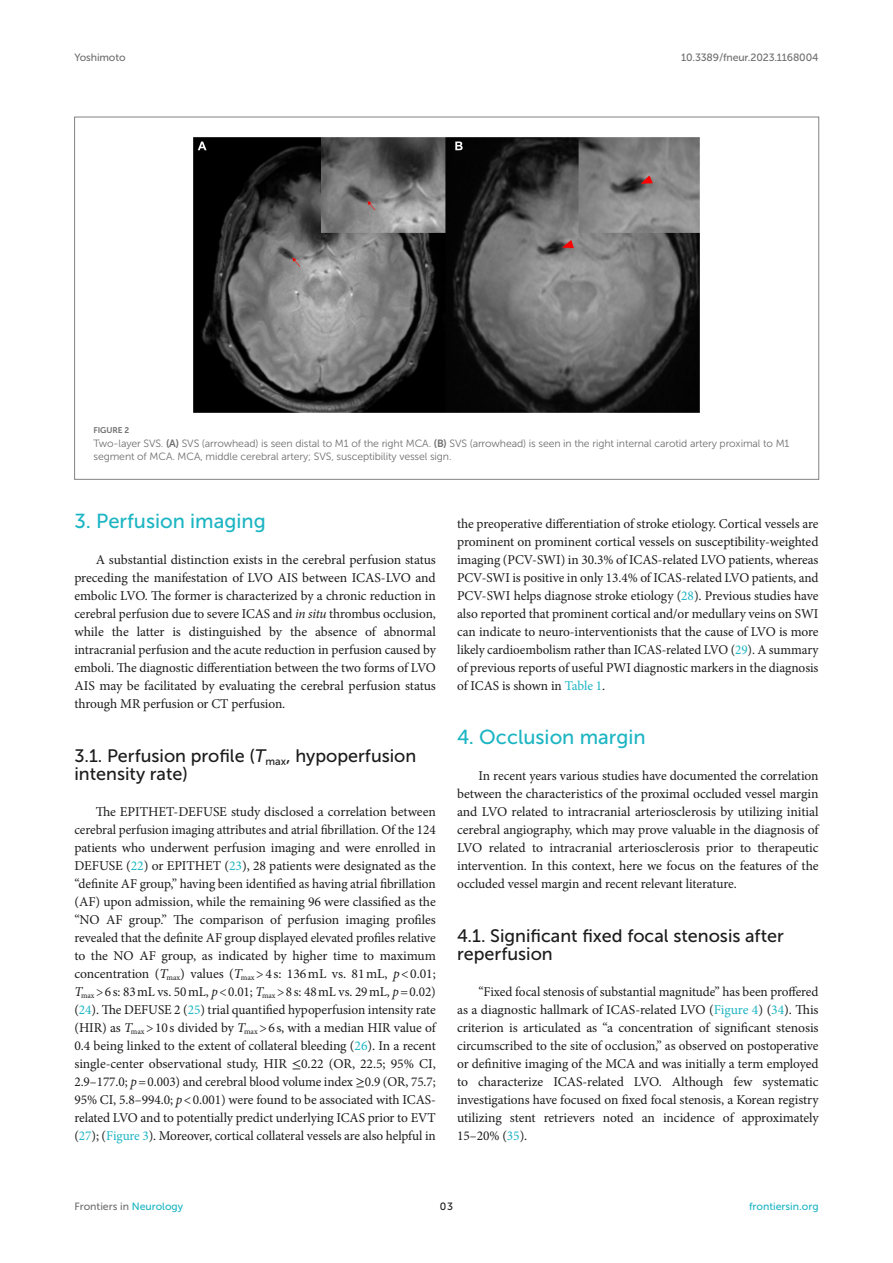
<style>
.page{position:relative;width:893px;height:1263px;background:#fff}
.page>*{position:absolute;margin:0;border:0;box-sizing:border-box;transform-origin:0 0}
.HEAD_1{font:20.25px "Museo Sans 500";color:#1db5c3}
.HEAD_2{font:18px/18px "Museo Sans 500";color:#1b1c1b}
.TEXT_FLUSH{font:13.5px/18px "Minion Pro";letter-spacing:-.005em;color:#1b1c1b;text-align:justify}
.FIG_LEG{font:10.5px/13.5px "Museo Sans 300";letter-spacing:-.01em;color:#706f70}
.t1{font:10.5px "Museo Sans 500";letter-spacing:-.015em;color:#706f70}
.t2{font:10.5px "Museo Sans 500";color:#1db5c3}
.t3{font:10.5px "Museo Sans 500";color:#1b1c1b}
.FIG_HD{font:8.25px "Museo Sans 700";letter-spacing:-.01em;color:#706f70}
.s1{font-family:"Museo Sans 700"}
.s2{font-style:italic}
.s3{color:#1db5c3}
.s4{font-family:"STIX General"}
</style>
<div class="page">
<img style="left:193px;top:137px;width:507px;height:276px">
<p class="t1" style="left:74px;top:51px;width:53px">Yoshimoto</p>
<p class="t1" style="left:681px;top:51px;width:139px">10.3389/fneur.2023.1168004</p>
<p class="FIG_HD" style="left:94px;top:426px;width:37px">FIGURE 2</p>
<p class="FIG_LEG" style="left:94px;top:437px;width:697px">Two-layer SVS. <span class="s1">(A)</span> SVS (arrowhead) is seen distal to M1 of the right MCA. <span class="s1">(B)</span> SVS (arrowhead) is seen in the right internal carotid artery proximal to M1 segment of MCA. MCA, middle cerebral artery; SVS, susceptibility vessel sign.</p>
<p class="HEAD_1" style="left:74px;top:510px;width:193px">3. Perfusion imaging</p>
<p class="TEXT_FLUSH" style="left:74px;top:551px;width:363px;text-indent:21px">A substantial distinction exists in the cerebral perfusion status preceding the manifestation of LVO AIS between ICAS-LVO and embolic LVO. The former is characterized by a chronic reduction in cerebral perfusion due to severe ICAS and <span class="s2">in situ</span> thrombus occlusion, while the latter is distinguished by the absence of abnormal intracranial perfusion and the acute reduction in perfusion caused by emboli. The diagnostic differentiation between the two forms of LVO AIS may be facilitated by evaluating the cerebral perfusion status through MR perfusion or CT perfusion.</p>
<p class="HEAD_2" style="left:74px;top:747px;width:343px">3.1. Perfusion profile (<span class="s2">T</span><sub>max</sub>, hypoperfusion intensity rate)</p>
<p class="TEXT_FLUSH" style="left:74px;top:803px;width:363px;text-indent:21px">The EPITHET-DEFUSE study disclosed a correlation between cerebral perfusion imaging attributes and atrial fibrillation. Of the 124 patients who underwent perfusion imaging and were enrolled in DEFUSE (<span class="s3">22</span>) or EPITHET (<span class="s3">23</span>), 28 patients were designated as the “definite AF group,” having been identified as having atrial fibrillation (AF) upon admission, while the remaining 96 were classified as the “NO AF group.” The comparison of perfusion imaging profiles revealed that the definite AF group displayed elevated profiles relative to the NO AF group, as indicated by higher time to maximum concentration (<span class="s2">T</span><sub>max</sub>) values (<span class="s2">T</span><sub>max</sub> &gt;4s: 136mL vs. 81mL, <span class="s2">p</span>&lt;0.01; <span class="s2">T</span><sub>max</sub> &gt;6s: 83mL vs. 50mL, <span class="s2">p</span>&lt;0.01; <span class="s2">T</span><sub>max</sub> &gt;8s: 48mL vs. 29mL, <span class="s2">p</span>=0.02) (<span class="s3">24</span>). The DEFUSE 2 (<span class="s3">25</span>) trial quantified hypoperfusion intensity rate (HIR) as <span class="s2">T</span><sub>max</sub> &gt;10s divided by <span class="s2">T</span><sub>max</sub> &gt;6s, with a median HIR value of 0.4 being linked to the extent of collateral bleeding (<span class="s3">26</span>). In a recent single-center observational study, HIR <span class="s4">≤</span>0.22 (OR, 22.5; 95% CI, 2.9–177.0; <span class="s2">p</span>=0.003) and cerebral blood volume index <span class="s4">≥</span>0.9 (OR, 75.7; 95% CI, 5.8–994.0; <span class="s2">p</span>&lt;0.001) were found to be associated with ICAS&shy;related LVO and to potentially predict underlying ICAS prior to EVT (<span class="s3">27</span>); (<span class="s3">Figure 3</span>). Moreover, cortical collateral vessels are also helpful in</p>
<p class="TEXT_FLUSH" style="left:457px;top:515px;width:363px">the preoperative differentiation of stroke etiology. Cortical vessels are prominent on prominent cortical vessels on susceptibility-weighted imaging (PCV-SWI) in 30.3% of ICAS-related LVO patients, whereas PCV-SWI is positive in only 13.4% of ICAS-related LVO patients, and PCV-SWI helps diagnose stroke etiology (<span class="s3">28</span>). Previous studies have also reported that prominent cortical and/or medullary veins on SWI can indicate to neuro-interventionists that the cause of LVO is more likely cardioembolism rather than ICAS-related LVO (<span class="s3">29</span>). A summary of previous reports of useful PWI diagnostic markers in the diagnosis of ICAS is shown in <span class="s3">Table 1</span>.</p>
<p class="HEAD_1" style="left:457px;top:726px;width:190px">4. Occlusion margin</p>
<p class="TEXT_FLUSH" style="left:457px;top:767px;width:363px;text-indent:21px">In recent years various studies have documented the correlation between the characteristics of the proximal occluded vessel margin and LVO related to intracranial arteriosclerosis by utilizing initial cerebral angiography, which may prove valuable in the diagnosis of LVO related to intracranial arteriosclerosis prior to therapeutic intervention. In this context, here we focus on the features of the occluded vessel margin and recent relevant literature.</p>
<p class="HEAD_2" style="left:457px;top:927px;width:328px">4.1. Significant fixed focal stenosis after reperfusion</p>
<p class="TEXT_FLUSH" style="left:457px;top:983px;width:363px;text-indent:21px">“Fixed focal stenosis of substantial magnitude” has been proffered as a diagnostic hallmark of ICAS-related LVO (<span class="s3">Figure 4</span>) (<span class="s3">34</span>). This criterion is articulated as “a concentration of significant stenosis circumscribed to the site of occlusion,” as observed on postoperative or definitive imaging of the MCA and was initially a term employed to characterize ICAS-related LVO. Although few systematic investigations have focused on fixed focal stenosis, a Korean registry utilizing stent retrievers noted an incidence of approximately 15–20% (<span class="s3">35</span>).</p>
<p class="t1" style="left:74px;top:1200px;width:110px">Frontiers in <span class="s3">Neurology</span></p>
<p class="t3" style="left:440px;top:1200px;width:15px">03</p>
<p class="t2" style="left:749px;top:1200px;width:71px">frontiersin.org</p>
</div>
